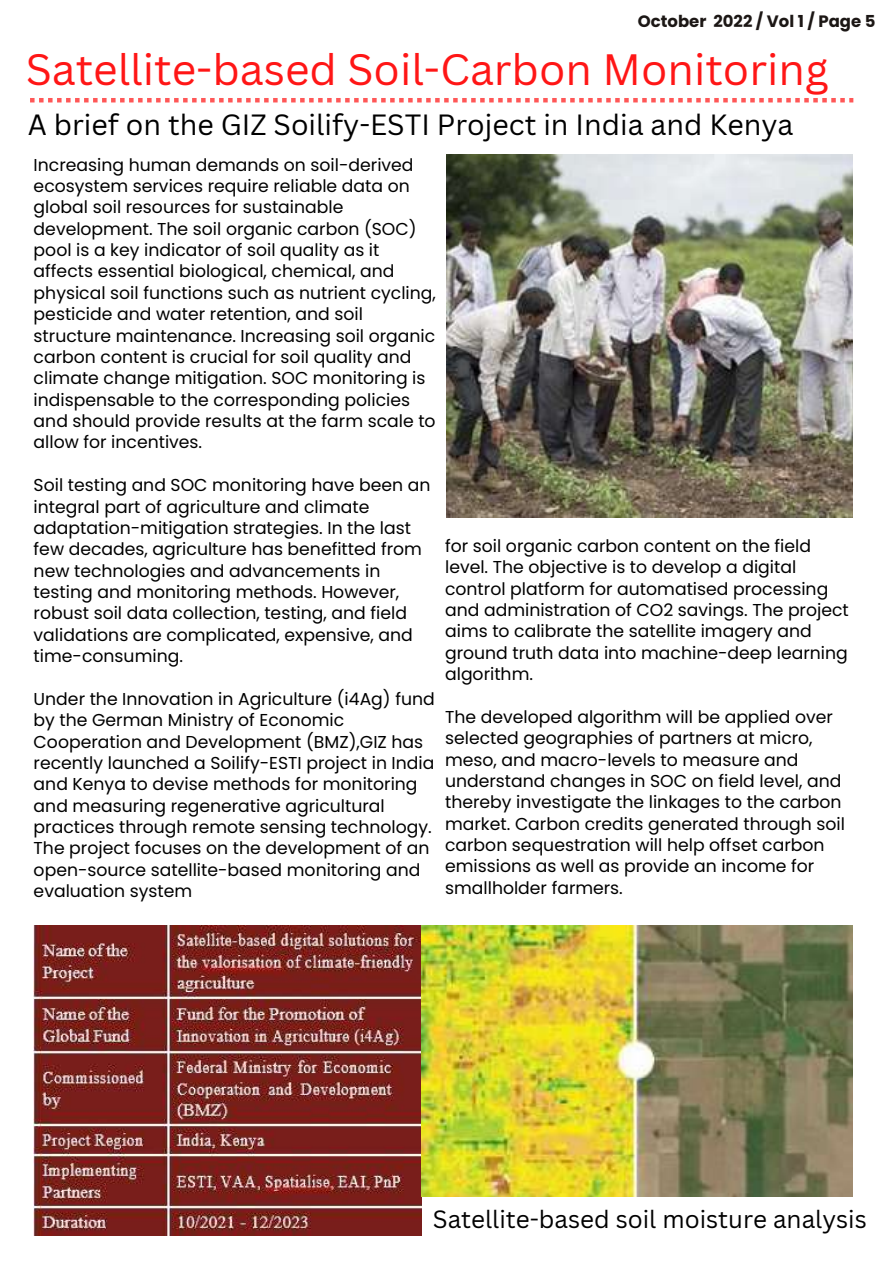
<style>
.page{position:relative;width:893px;height:1264px;background:#fff}
.page>*{position:absolute;margin:0;border:0;box-sizing:border-box;transform-origin:0 0}
.t1{font:42.75px "Canva Sans";color:#ff1616}
.t2{font:28.5px "Canva Sans";color:#000}
.t3{font:24.3px "Canva Sans";color:#000}
.t4{font:17.25px/21.3px "Poppins";color:#000}
.t5{font:700 16.5px "Poppins";color:#1c1715}
</style>
<div class="page">
<svg style="left:30px;top:98px;width:823px;height:4px"></svg>
<img style="left:446px;top:154px;width:406px;height:363px">
<img style="left:34px;top:925px;width:387px;height:310px">
<img style="left:421px;top:925px;width:431px;height:271px">
<p class="t5" style="left:638px;top:9px;width:239px">October 2022 / Vol 1 / Page 5</p>
<h1 class="t1" style="left:26px;top:39px;width:804px">Satellite-based Soil-Carbon Monitoring</h1>
<h2 class="t2" style="left:28px;top:104px;width:767px">A brief on the GIZ Soilify-ESTI Project in India and Kenya</h2>
<p class="t4" style="left:34px;top:154px;width:404px">Increasing human demands on soil-derived ecosystem services require reliable data on global soil resources for sustainable development. The soil organic carbon (SOC) pool is a key indicator of soil quality as it affects essential biological, chemical, and physical soil functions such as nutrient cycling, pesticide and water retention, and soil structure maintenance. Increasing soil organic carbon content is crucial for soil quality and climate change mitigation. SOC monitoring is indispensable to the corresponding policies and should provide results at the farm scale to allow for incentives.</p>
<p class="t4" style="left:34px;top:474px;width:398px">Soil testing and SOC monitoring have been an integral part of agriculture and climate adaptation-mitigation strategies. In the last few decades, agriculture has benefitted from new technologies and advancements in testing and monitoring methods. However, robust soil data collection, testing, and field validations are complicated, expensive, and time-consuming.</p>
<p class="t4" style="left:34px;top:688px;width:402px">Under the Innovation in Agriculture (i4Ag) fund by the German Ministry of Economic Cooperation and Development (BMZ),GIZ has recently launched a Soilify-ESTI project in India and Kenya to devise methods for monitoring and measuring regenerative agricultural practices through remote sensing technology.<br>The project focuses on the development of an open-source satellite-based monitoring and evaluation system</p>
<p class="t4" style="left:445px;top:535px;width:405px">for soil organic carbon content on the field level. The objective is to develop a digital control platform for automatised processing and administration of CO2 savings. The project aims to calibrate the satellite imagery and ground truth data into machine-deep learning algorithm.</p>
<p class="t4" style="left:445px;top:706px;width:401px">The developed algorithm will be applied over selected geographies of partners at micro, meso, and macro-levels to measure and understand changes in SOC on field level, and thereby investigate the linkages to the carbon market. Carbon credits generated through soil carbon sequestration will help offset carbon emissions as well as provide an income for smallholder farmers.</p>
<h3 class="t3" style="left:433px;top:1202px;width:435px">Satellite-based soil moisture analysis</h3>
</div>
